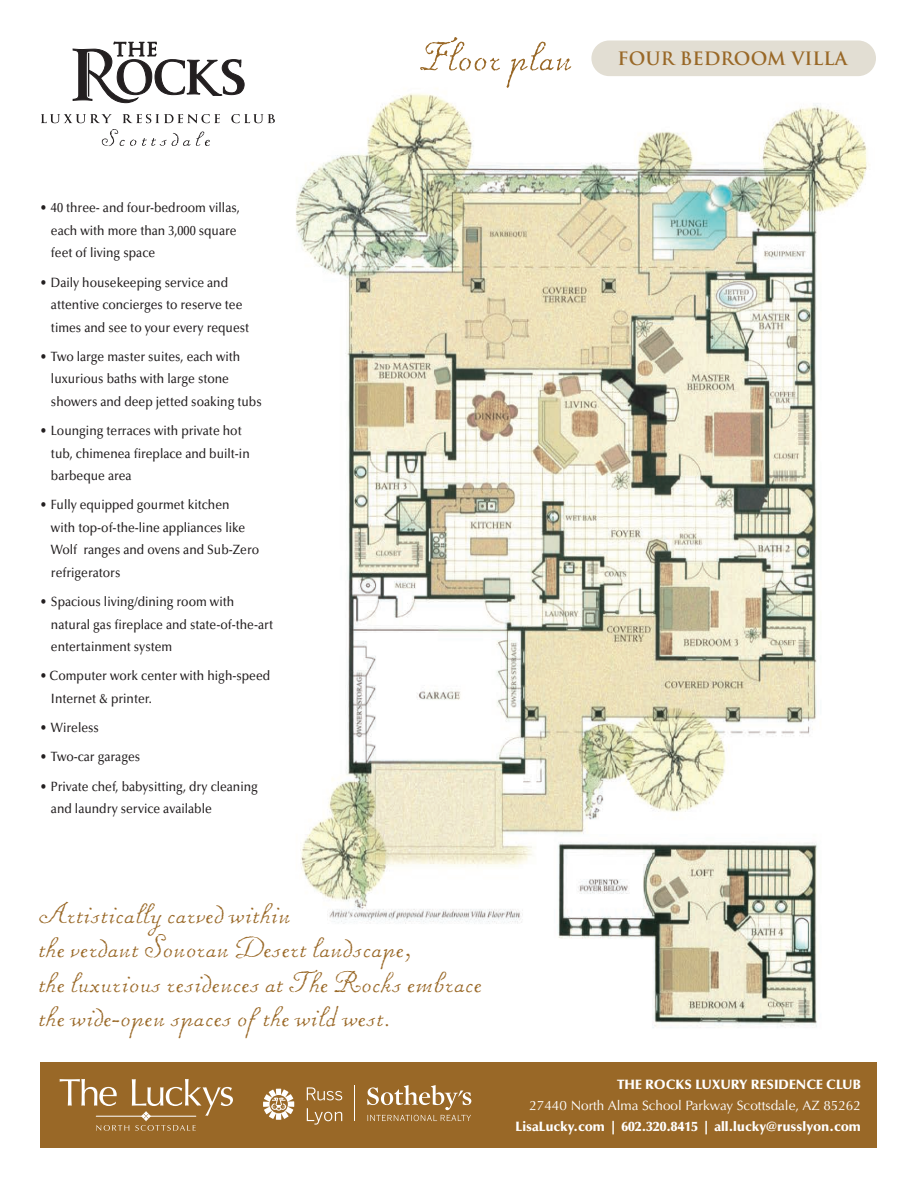
<style>
.page{position:relative;width:918px;height:1188px;background:#fff}
.page>*{position:absolute;margin:0;border:0;box-sizing:border-box;transform-origin:0 0}
.t1{font:54px "Chansond'Amour";color:#996827}
.t2{font:37.5px/34.5px "Chansond'Amour";color:#996827}
.t3{font:700 18px "Trajan";color:#996827}
.t4{font:500 13.5px/22.5px "Optima";color:#231f20;scale:.9 1}
.t5{font:900 13.5px "Optima";color:#fff}
.t6{font:13.5px "Optima";color:#fff}
</style>
<div class="page">
<div style="left:40px;top:1062px;width:838px;height:86px;background:#996827"></div>
<svg style="left:60px;top:1079px;width:173px;height:52px"></svg>
<hr style="left:149px;top:1116px;width:47px;height:1px;background:#fff">
<hr style="left:96px;top:1116px;width:47px;height:1px;background:#fff">
<hr style="left:354px;top:1085px;width:1px;height:36px;background:#fff">
<svg style="left:367px;top:1085px;width:104px;height:36px"></svg>
<svg style="left:307px;top:1087px;width:35px;height:13px"></svg>
<svg style="left:307px;top:1108px;width:35px;height:17px"></svg>
<svg style="left:263px;top:1089px;width:31px;height:31px"></svg>
<img style="left:247px;top:93px;width:622px;height:935px">
<svg style="left:41px;top:114px;width:71px;height:9px"></svg>
<svg style="left:123px;top:114px;width:97px;height:9px"></svg>
<svg style="left:231px;top:114px;width:44px;height:9px"></svg>
<svg style="left:72px;top:42px;width:173px;height:61px"></svg>
<svg style="left:102px;top:129px;width:108px;height:18px"></svg>
<div style="left:591px;top:40px;width:285px;height:36px;background:#e2ded3;border-radius:18px"></div>
<p class="t4" style="left:51px;top:197px;width:211px;text-indent:-10px">• 40 three- and four-bedroom villas, each with more than 3,000 square feet of living space</p>
<p class="t4" style="left:51px;top:271px;width:222px;text-indent:-10px">• Daily housekeeping service and attentive concierges to reserve tee times and see to your every request</p>
<p class="t4" style="left:51px;top:345px;width:236px;text-indent:-10px">• Two large master suites, each with luxurious baths with large stone showers and deep jetted soaking tubs</p>
<p class="t4" style="left:51px;top:420px;width:222px;text-indent:-10px">• Lounging terraces with private hot tub, chimenea fireplace and built-in barbeque area</p>
<p class="t4" style="left:51px;top:494px;width:233px;text-indent:-10px">• Fully equipped gourmet kitchen<br>with top-of-the-line appliances like<br>Wolf ranges and ovens and Sub-Zero refrigerators</p>
<p class="t4" style="left:51px;top:591px;width:248px;text-indent:-10px">• Spacious living/dining room with natural gas fireplace and state-of-the-art entertainment system</p>
<p class="t4" style="left:51px;top:665px;width:245px;text-indent:-10px">• Computer work center with high-speed<br>Internet &amp; printer.</p>
<p class="t4" style="left:40px;top:717px;width:66px">• Wireless</p>
<p class="t4" style="left:40px;top:746px;width:112px">• Two-car garages</p>
<p class="t4" style="left:51px;top:775px;width:231px;text-indent:-10px">• Private chef, babysitting, dry cleaning and laundry service available</p>
<h1 class="t1" style="left:421px;top:29px;width:154px">Floor plan</h1>
<h2 class="t2" style="left:39px;top:898px;width:446px">Artistically carved within<br>the verdant Sonoran Desert landscape,<br>the luxurious residences at The Rocks embrace the wide-open spaces of the wild west.</h2>
<h3 class="t3" style="left:617px;top:48px;width:231px">FOUR BEDROOM VILLA</h3>
<p class="t5" style="left:617px;top:1076px;width:245px">THE ROCKS LUXURY RESIDENCE CLUB</p>
<p class="t6" style="left:529px;top:1097px;width:333px">27440 North Alma School Parkway Scottsdale, AZ 85262</p>
<p class="t5" style="left:516px;top:1118px;width:347px">LisaLucky.com | 602.320.8415 | all.lucky@russlyon.com</p>
</div>
